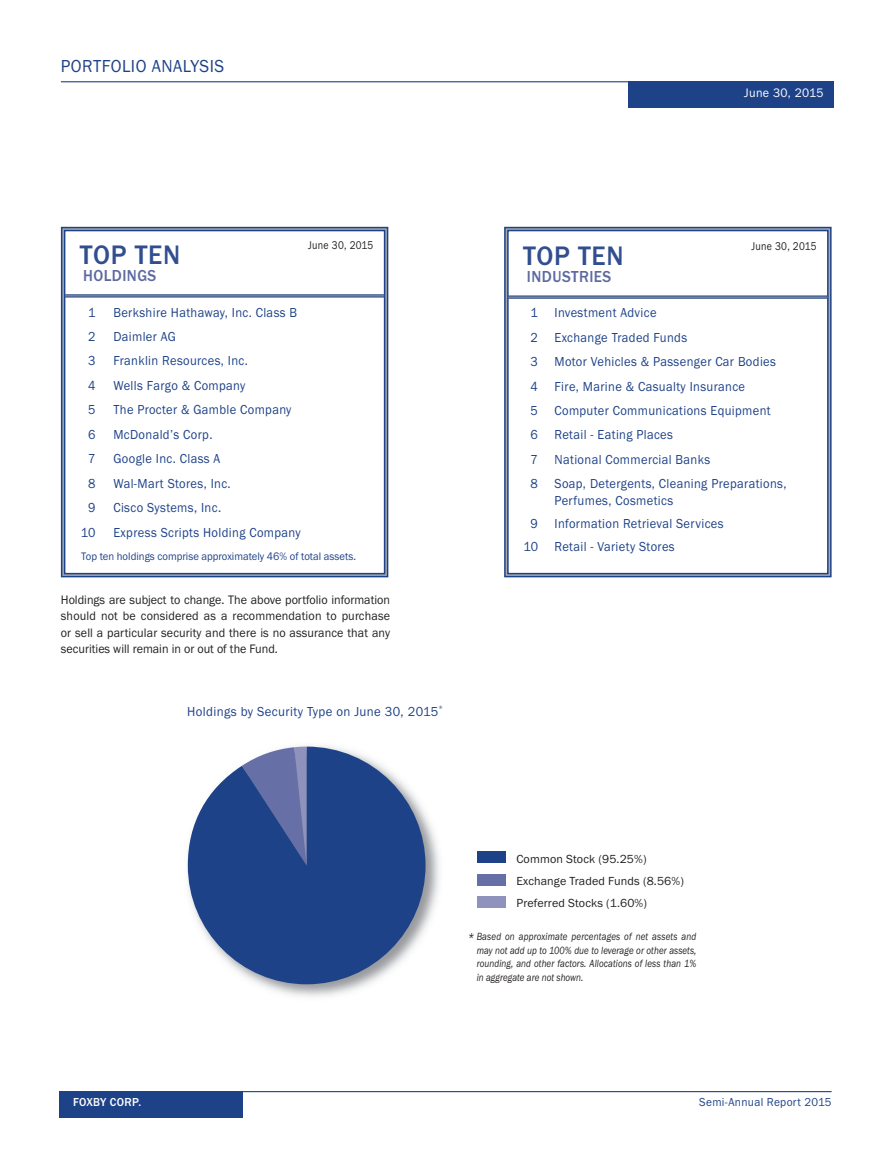
<style>
.page{position:relative;width:891px;height:1161px;background:#fff}
.page>*{position:absolute;margin:0;border:0;box-sizing:border-box;transform-origin:0 0}
.t1{font:500 27.75px "Franklin Gothic";letter-spacing:.03em;color:#314e8f;scale:.95 1}
.t2{font:18px "Franklin Gothic";letter-spacing:.03em;color:#1e4288;scale:.95 1}
.t3{font:500 16.5px "Franklin Gothic";letter-spacing:.03em;color:#5e69a1;scale:.93 1}
.t4{font:13.5px/24.5px "Franklin Gothic";letter-spacing:.03em;color:#1e4288;scale:.93 1}
.t5{font:13.5px "Franklin Gothic";letter-spacing:.03em;color:#1e4288;scale:.95 1}
.t6{font:12.75px/16.5px "Franklin Gothic";color:#231f20;text-align:justify;scale:.95 1}
.t7{font:12.75px "Franklin Gothic";letter-spacing:.03em;color:#fff;scale:.95 1}
.t8{font:12.15px/22.4px "Franklin Gothic";letter-spacing:.01em;color:#231f20}
.t9{font:12px "Franklin Gothic";letter-spacing:.03em;color:#1e4288;scale:.95 1}
.t10{font:500 12px "Franklin Gothic";letter-spacing:.03em;color:#fff;scale:.95 1}
.t11{font:11.7px "Franklin Gothic";letter-spacing:.03em;color:#231f20;scale:.85 1}
.t12{font:11.25px "Franklin Gothic";color:#1e4288;scale:.95 1}
.t13{font:italic 10.8px/13.5px "Franklin Gothic";letter-spacing:.01em;color:#231f20;text-align:justify;scale:.83 1}
.s1{font-size:13.5px}
</style>
<div class="page">
<svg style="left:60px;top:226px;width:329px;height:352px"></svg>
<hr style="left:65px;top:294px;width:319px;height:3px;background:#a8a9ad">
<hr style="left:64px;top:294px;width:321px;height:1px;background:#1e4288">
<hr style="left:64px;top:296px;width:321px;height:1px;background:#1e4288">
<svg style="left:504px;top:226px;width:328px;height:352px"></svg>
<hr style="left:508px;top:296px;width:319px;height:3px;background:#a8a9ad">
<hr style="left:507px;top:296px;width:321px;height:1px;background:#1e4288">
<hr style="left:507px;top:298px;width:321px;height:1px;background:#1e4288">
<hr style="left:61px;top:81px;width:772px;height:1px;background:#1e4288">
<div style="left:628px;top:82px;width:205px;height:26px;background:#1e4288"></div>
<div style="left:59px;top:1092px;width:184px;height:26px;background:#1e4288"></div>
<hr style="left:59px;top:1091px;width:773px;height:1px;background:#1e4288">
<div style="left:477px;top:875px;width:28px;height:11px;background:#6770a6"></div>
<div style="left:477px;top:851px;width:28px;height:12px;background:#1e4288"></div>
<div style="left:477px;top:896px;width:28px;height:12px;background:#8f92bd"></div>
<img style="left:187px;top:746px;width:252px;height:251px">
<svg style="left:188px;top:747px;width:238px;height:237px;fill:#1e4288"></svg>
<h2 class="t2" style="left:61px;top:60px;width:174px">PORTFOLIO ANALYSIS</h2>
<p class="t7" style="left:744px;top:89px;width:85px">June 30, 2015</p>
<p class="t11" style="left:308px;top:241px;width:78px">June 30, 2015</p>
<h1 class="t1" style="left:80px;top:245px;width:107px">TOP TEN</h1>
<p class="t3" style="left:83px;top:270px;width:80px">HOLDINGS</p>
<p class="t4" style="left:88px;top:301px;width:9px">1</p>
<p class="t4" style="left:113px;top:301px;width:199px">Berkshire Hathaway, Inc. Class B</p>
<p class="t4" style="left:88px;top:325px;width:9px">2</p>
<p class="t4" style="left:113px;top:325px;width:69px">Daimler AG</p>
<p class="t4" style="left:88px;top:350px;width:9px">3</p>
<p class="t4" style="left:113px;top:350px;width:146px">Franklin Resources, Inc.</p>
<p class="t4" style="left:88px;top:374px;width:9px">4</p>
<p class="t4" style="left:113px;top:374px;width:143px">Wells Fargo &amp; Company</p>
<p class="t4" style="left:88px;top:399px;width:9px">5</p>
<p class="t4" style="left:113px;top:399px;width:193px">The Procter &amp; Gamble Company</p>
<p class="t4" style="left:88px;top:423px;width:9px">6</p>
<p class="t4" style="left:113px;top:423px;width:108px">McDonald’s Corp.</p>
<p class="t4" style="left:88px;top:448px;width:9px">7</p>
<p class="t4" style="left:113px;top:448px;width:116px">Google Inc. Class A</p>
<p class="t4" style="left:88px;top:472px;width:9px">8</p>
<p class="t4" style="left:113px;top:472px;width:128px">Wal-Mart Stores, Inc.</p>
<p class="t4" style="left:88px;top:496px;width:9px">9</p>
<p class="t4" style="left:113px;top:496px;width:117px">Cisco Systems, Inc.</p>
<p class="t4" style="left:81px;top:521px;width:17px">10</p>
<p class="t4" style="left:113px;top:521px;width:203px">Express Scripts Holding Company</p>
<p class="t12" style="left:81px;top:552px;width:291px">Top ten holdings comprise approximately 46% of total assets.</p>
<p class="t6" style="left:61px;top:592px;width:348px">Holdings are subject to change. The above portfolio information should not be considered as a recommendation to purchase or sell a particular security and there is no assurance that any securities will remain in or out of the Fund.</p>
<p class="t5" style="left:187px;top:707px;width:271px">Holdings by Security Type on June 30, 2015<sup>*</sup></p>
<p class="t11" style="left:752px;top:242px;width:78px">June 30, 2015</p>
<h1 class="t1" style="left:523px;top:246px;width:107px">TOP TEN</h1>
<p class="t3" style="left:527px;top:270px;width:92px">INDUSTRIES</p>
<p class="t4" style="left:531px;top:302px;width:277px">1 Investment Advice<br>2 Exchange Traded Funds<br>3 Motor Vehicles &amp; Passenger Car Bodies<br>4 Fire, Marine &amp; Casualty Insurance<br>5 Computer Communications Equipment<br>6 Retail - Eating Places<br>7 National Commercial Banks<br>8 Soap, Detergents, Cleaning Preparations,</p>
<p class="t4" style="left:555px;top:489px;width:129px">Perfumes, Cosmetics</p>
<p class="t4" style="left:531px;top:512px;width:209px">9 Information Retrieval Services</p>
<p class="t4" style="left:524px;top:535px;width:164px">10 Retail - Variety Stores</p>
<p class="t8" style="left:517px;top:848px;width:169px">Common Stock (95.25%)<br>Exchange Traded Funds (8.56%)<br>Preferred Stocks (1.60%)</p>
<p class="t13" style="left:477px;top:931px;width:266px;text-indent:-9px"><span class="s1">*</span> Based on approximate percentages of net assets and may not add up to 100% due to leverage or other assets, rounding, and other factors. Allocations of less than 1% in aggregate are not shown.</p>
<p class="t10" style="left:73px;top:1098px;width:73px">FOXBY CORP.</p>
<p class="t9" style="left:699px;top:1098px;width:141px">Semi-Annual Report 2015</p>
</div>
